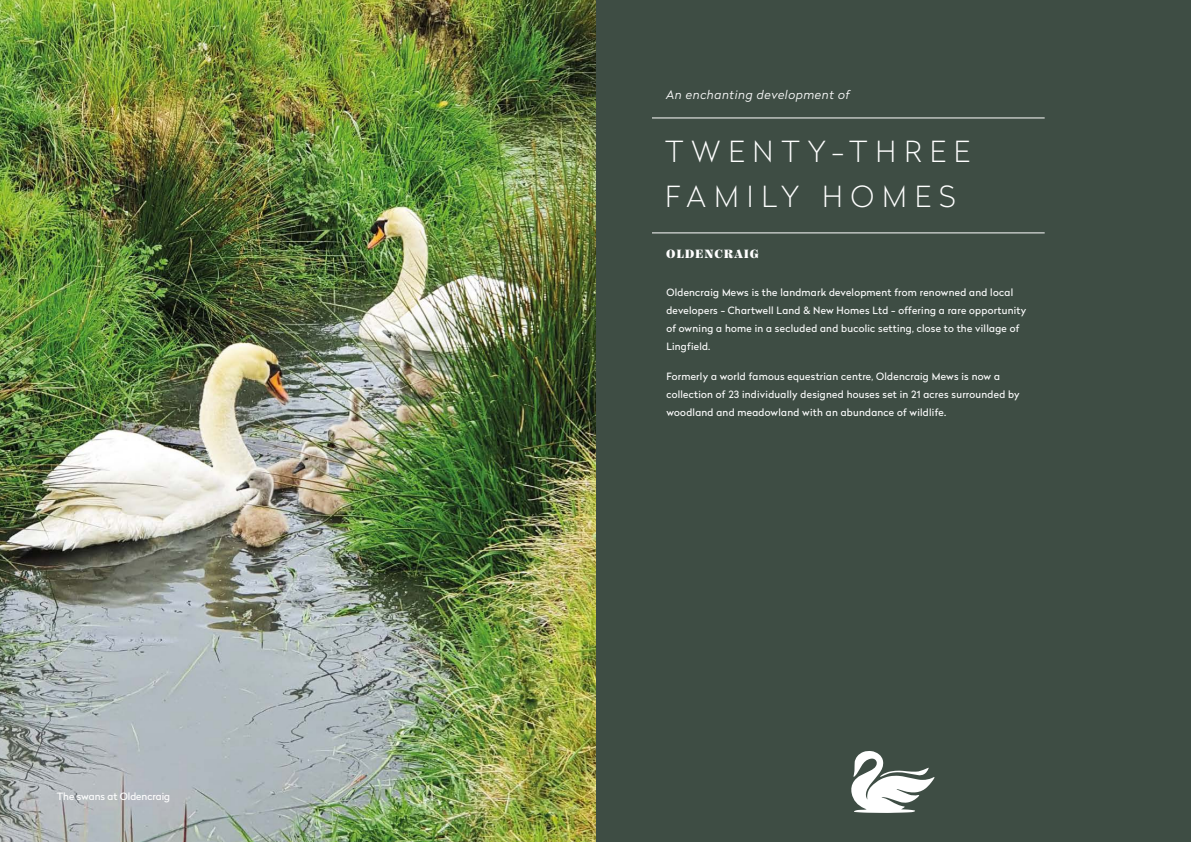
<style>
.page{position:relative;width:1191px;height:842px;background:#fff}
.page>*{position:absolute;margin:0;border:0;box-sizing:border-box;transform-origin:0 0}
.t1{font:100 29px/45px "Radikal";letter-spacing:.275em;color:#fff}
.t2{font:italic 300 12px "Radikal";letter-spacing:.05em;color:#fff}
.t3{font:900 12px "Chamberi Headline";letter-spacing:.1em;color:#fff}
.t4{font:10px/18px "Radikal";letter-spacing:.025em;color:#fff}
.t5{font:10px "Radikal";color:#fff}
</style>
<div class="page">
<div style="left:595px;top:0;width:596px;height:842px;background:#3e4d44"></div>
<svg style="left:851px;top:751px;width:83px;height:62px"></svg>
<img style="left:0;top:0;width:595px;height:842px">
<hr style="left:652px;top:118px;width:392px;height:1px;background:#fff">
<hr style="left:652px;top:233px;width:392px;height:1px;background:#fff">
<p class="t5" style="left:57px;top:789px;width:115px">The swans at Oldencraig</p>
<p class="t2" style="left:666px;top:86px;width:185px">An enchanting development of</p>
<h1 class="t1" style="left:665px;top:128px;width:306px">TWENTY-THREE<br>FAMILY HOMES</h1>
<p class="t3" style="left:666px;top:245px;width:94px">OLDENCRAIG</p>
<p class="t4" style="left:666px;top:283px;width:361px">Oldencraig Mews is the landmark development from renowned and local developers - Chartwell Land &amp; New Homes Ltd - offering a rare opportunity of owning a home in a secluded and bucolic setting, close to the village of Lingfield.</p>
<p class="t4" style="left:666px;top:367px;width:355px">Formerly a world famous equestrian centre, Oldencraig Mews is now a collection of 23 individually designed houses set in 21 acres surrounded by woodland and meadowland with an abundance of wildlife.</p>
</div>
